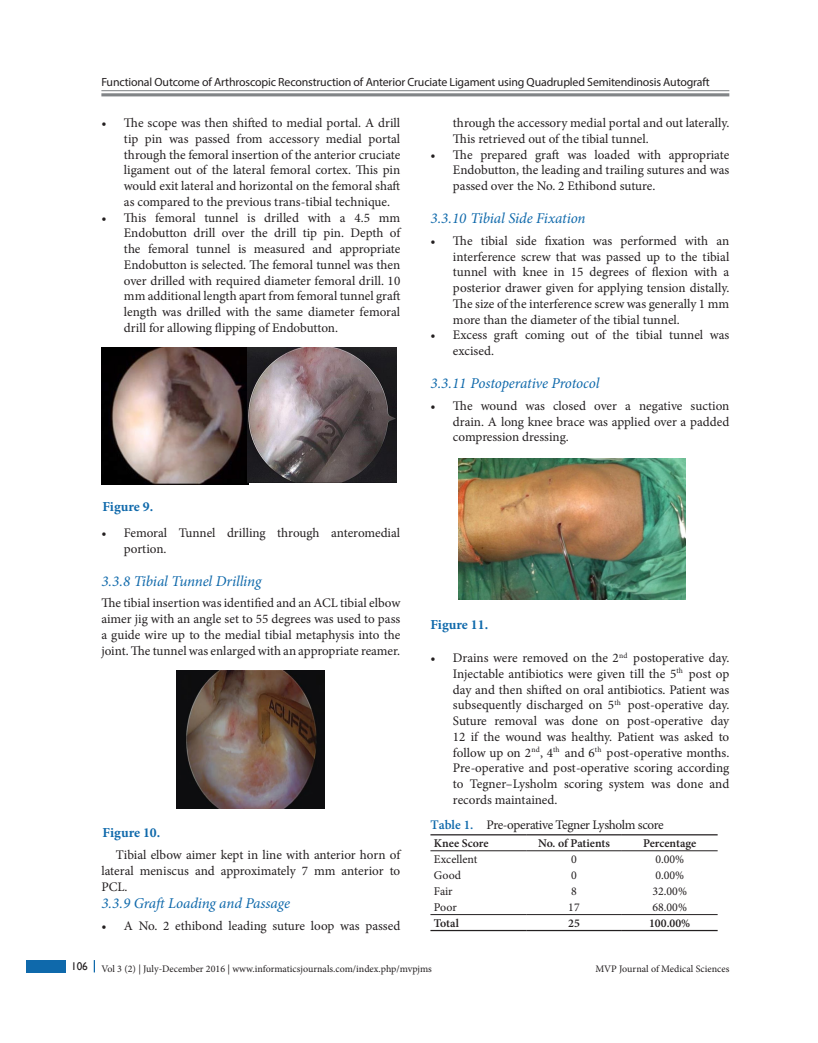
<style>
.page{position:relative;width:818px;height:1043px;background:#fff}
.page>*{position:absolute;margin:0;border:0;box-sizing:border-box;transform-origin:0 0}
.Body_SubHead2{font:italic 15px "Minion Pro";letter-spacing:-.01em;color:#0f69ab}
.t1{font:700 13.75px "Minion Pro";color:#0f69ab}
.Body_Text{font:13.12px/15.8px "Minion Pro";letter-spacing:-.005em;color:#231f20;text-align:justify}
.Body_Text_Ind_F{font:13.12px/15.8px "Minion Pro";letter-spacing:-.005em;color:#231f20;text-align:justify}
.Body_Text-2{font:13.12px "Minion Pro";letter-spacing:-.03em;color:#231f20}
.t2{font:11.88px "Myriad Pro";letter-spacing:-.015em;color:#231f20}
.t3{font:11.88px "Minion Pro";color:#231f20}
.t4{font:600 11.88px "Minion Pro";letter-spacing:-.005em;color:#231f20}
.t5{font:10px "Minion Pro";color:#231f20}
.s1{font-weight:600;color:#0f69ab}
</style>
<div class="page">
<div style="left:26px;top:960px;width:39px;height:12px;background:#0f69ab"></div>
<svg style="left:94px;top:960px;width:1px;height:12px"></svg>
<hr style="left:101px;top:90px;width:628px;height:1px;background:#818487">
<hr style="left:101px;top:93px;width:628px;height:3px;background:#818487">
<img style="left:101px;top:347px;width:147px;height:137px">
<img style="left:248px;top:348px;width:149px;height:134px">
<img style="left:176px;top:670px;width:148px;height:138px">
<img style="left:458px;top:458px;width:227px;height:141px">
<hr style="left:430px;top:834px;width:96px;height:1px;background:#231f20">
<hr style="left:526px;top:834px;width:95px;height:1px;background:#231f20">
<hr style="left:621px;top:834px;width:96px;height:1px;background:#231f20">
<hr style="left:430px;top:850px;width:96px;height:1px;background:#231f20">
<hr style="left:526px;top:850px;width:95px;height:1px;background:#231f20">
<hr style="left:621px;top:850px;width:96px;height:1px;background:#231f20">
<hr style="left:430px;top:929px;width:96px;height:2px;background:#231f20">
<hr style="left:526px;top:929px;width:95px;height:2px;background:#231f20">
<hr style="left:621px;top:929px;width:96px;height:2px;background:#231f20">
<hr style="left:430px;top:914px;width:96px;height:1px;background:#231f20">
<hr style="left:526px;top:914px;width:95px;height:1px;background:#231f20">
<hr style="left:621px;top:914px;width:96px;height:1px;background:#231f20">
<p class="t2" style="left:101px;top:75px;width:609px">Functional Outcome of Arthroscopic Reconstruction of Anterior Cruciate Ligament using Quadrupled Semitendinosis Autograft</p>
<p class="Body_Text" style="left:124px;top:115px;width:278px;text-indent:-22px">• The scope was then shifted to medial portal. A drill tip pin was passed from accessory medial portal through the femoral insertion of the anterior cruciate ligament out of the lateral femoral cortex. This pin would exit lateral and horizontal on the femoral shaft as compared to the previous trans-tibial technique.</p>
<p class="Body_Text" style="left:124px;top:209px;width:278px;text-indent:-22px">• This femoral tunnel is drilled with a 4.5 mm Endobutton drill over the drill tip pin. Depth of the femoral tunnel is measured and appropriate Endobutton is selected. The femoral tunnel was then over drilled with required diameter femoral drill. 10 mm additional length apart from femoral tunnel graft length was drilled with the same diameter femoral drill for allowing flipping of Endobutton.</p>
<p class="Body_Text" style="left:453px;top:115px;width:278px">through the accessory medial portal and out laterally.<br>This retrieved out of the tibial tunnel.</p>
<p class="Body_Text" style="left:453px;top:146px;width:278px;text-indent:-22px">• The prepared graft was loaded with appropriate Endobutton, the leading and trailing sutures and was passed over the No. 2 Ethibond suture.</p>
<p class="Body_SubHead2" style="left:430px;top:208px;width:157px">3.3.10 Tibial Side Fixation</p>
<p class="Body_Text" style="left:453px;top:233px;width:278px;text-indent:-22px">• The tibial side fixation was performed with an interference screw that was passed up to the tibial tunnel with knee in 15 degrees of flexion with a posterior drawer given for applying tension distally.<br>The size of the interference screw was generally 1 mm more than the diameter of the tibial tunnel.</p>
<p class="Body_Text" style="left:453px;top:327px;width:278px;text-indent:-22px">• Excess graft coming out of the tibial tunnel was excised.</p>
<p class="Body_SubHead2" style="left:430px;top:373px;width:171px">3.3.11 Postoperative Protocol</p>
<p class="Body_Text" style="left:453px;top:398px;width:278px;text-indent:-22px">• The wound was closed over a negative suction drain. A long knee brace was applied over a padded compression dressing.</p>
<p class="t1" style="left:102px;top:497px;width:52px">Figure 9.</p>
<p class="Body_Text" style="left:124px;top:524px;width:278px;text-indent:-22px">• Femoral Tunnel drilling through anteromedial portion.</p>
<p class="Body_SubHead2" style="left:101px;top:570px;width:161px">3.3.8 Tibial Tunnel Drilling</p>
<p class="Body_Text" style="left:101px;top:595px;width:300px">The tibial insertion was identified and an ACL tibial elbow aimer jig with an angle set to 55 degrees was used to pass a guide wire up to the medial tibial metaphysis into the joint. The tunnel was enlarged with an appropriate reamer.</p>
<p class="t1" style="left:103px;top:822px;width:59px">Figure 10.</p>
<p class="Body_Text_Ind_F" style="left:101px;top:847px;width:300px;text-indent:15px">Tibial elbow aimer kept in line with anterior horn of lateral meniscus and approximately 7 mm anterior to PCL.</p>
<p class="Body_SubHead2" style="left:101px;top:893px;width:190px">3.3.9 Graft Loading and Passage</p>
<p class="Body_Text" style="left:101px;top:917px;width:300px">• A No. 2 ethibond leading suture loop was passed</p>
<p class="t1" style="left:430px;top:615px;width:59px">Figure 11.</p>
<p class="Body_Text" style="left:453px;top:650px;width:278px;text-indent:-22px">• Drains were removed on the 2<sup>nd</sup> postoperative day.<br>Injectable antibiotics were given till the 5<sup>th</sup> post op day and then shifted on oral antibiotics. Patient was subsequently discharged on 5<sup>th</sup> post-operative day.<br>Suture removal was done on post-operative day 12 if the wound was healthy. Patient was asked to follow up on 2<sup>nd</sup>, 4<sup>th</sup> and 6<sup>th</sup> post-operative months.<br>Pre-operative and post-operative scoring according to Tegner–Lysholm scoring system was done and records maintained.</p>
<p class="Body_Text-2" style="left:430px;top:816px;width:235px"><span class="s1">Table 1.</span> Pre-operative Tegner Lysholm score</p>
<p class="t4" style="left:434px;top:835px;width:56px">Knee Score</p>
<p class="t4" style="left:538px;top:835px;width:73px">No. of Patients</p>
<p class="t4" style="left:643px;top:835px;width:54px">Percentage</p>
<p class="t3" style="left:434px;top:851px;width:45px">Excellent</p>
<p class="t3" style="left:571px;top:851px;width:7px">0</p>
<p class="t3" style="left:655px;top:851px;width:30px">0.00%</p>
<p class="t3" style="left:434px;top:867px;width:29px">Good</p>
<p class="t3" style="left:571px;top:867px;width:7px">0</p>
<p class="t3" style="left:655px;top:867px;width:30px">0.00%</p>
<p class="t3" style="left:434px;top:883px;width:20px">Fair</p>
<p class="t3" style="left:571px;top:883px;width:7px">8</p>
<p class="t3" style="left:652px;top:883px;width:36px">32.00%</p>
<p class="t3" style="left:434px;top:899px;width:24px">Poor</p>
<p class="t3" style="left:568px;top:899px;width:13px">17</p>
<p class="t3" style="left:652px;top:899px;width:36px">68.00%</p>
<p class="t4" style="left:434px;top:914px;width:26px">Total</p>
<p class="t4" style="left:568px;top:914px;width:13px">25</p>
<p class="t4" style="left:649px;top:914px;width:43px">100.00%</p>
<p class="t5" style="left:71px;top:962px;width:362px"><sup>106</sup> Vol 3 (2) | July-December 2016 | www.informaticsjournals.com/index.php/mvpjms</p>
<p class="t5" style="left:595px;top:962px;width:135px">MVP Journal of Medical Sciences</p>
</div>
